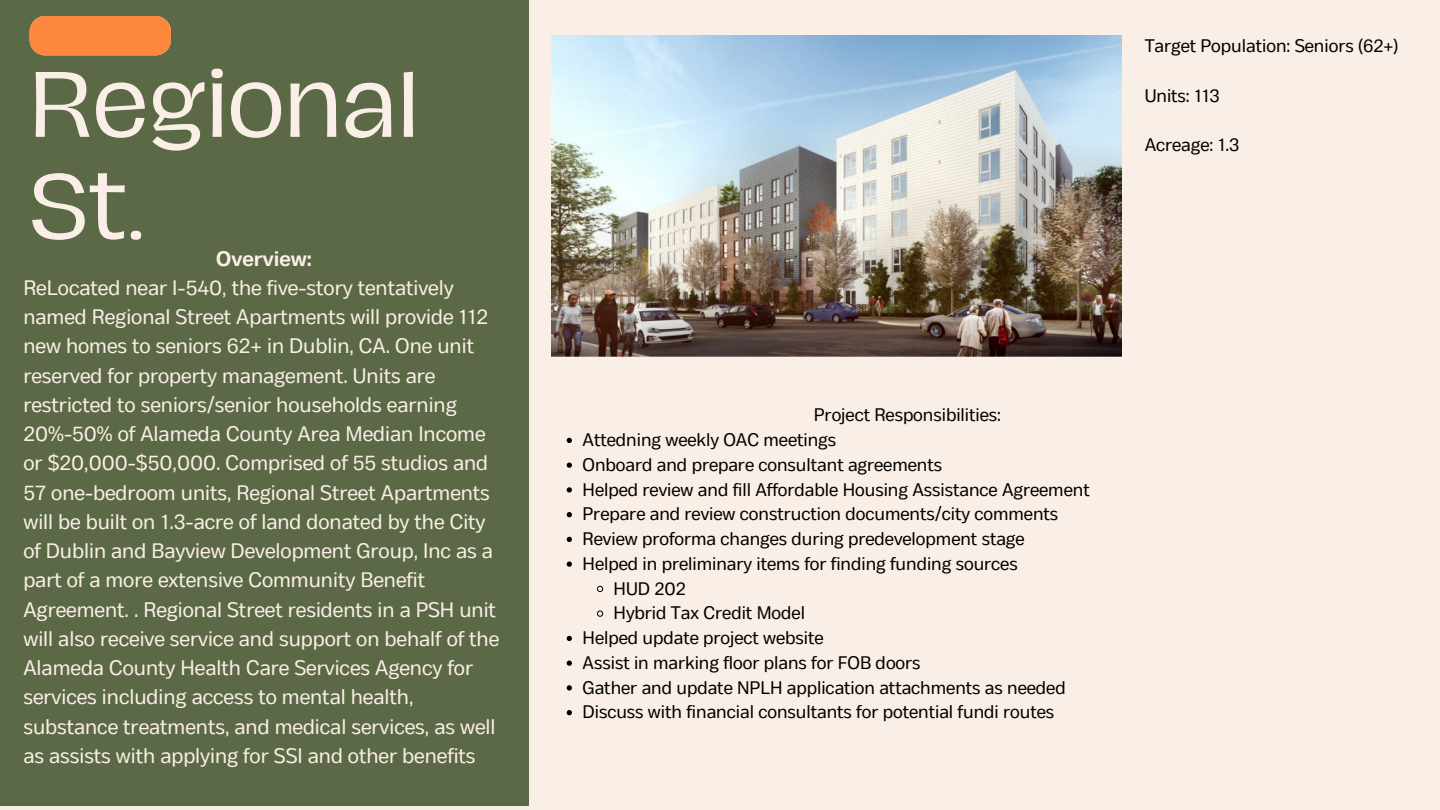
<style>
.page{position:relative;width:1440px;height:810px;background:#faefe6}
.page>*{position:absolute;margin:0;border:0;box-sizing:border-box;transform-origin:0 0}
.t1{font:85px/102px "Hagrid";color:#faefe6}
.t2{font:21px/29.2px "Body Text";color:#faefe6}
.t3{font:700 21px "Body Text";color:#faefe6}
.t4{font:18.2px "Body Text";color:#000}
</style>
<div class="page">
<div style="left:0;top:0;width:528px;height:806px;background:#5b6946"></div>
<div style="left:30px;top:16px;width:141px;height:39px;background:#fd883d"></div>
<img style="left:551px;top:36px;width:571px;height:321px">
<svg style="left:567px;top:438px;width:5px;height:5px"></svg>
<svg style="left:567px;top:463px;width:5px;height:5px"></svg>
<svg style="left:567px;top:487px;width:5px;height:6px"></svg>
<svg style="left:567px;top:512px;width:5px;height:5px"></svg>
<svg style="left:567px;top:537px;width:5px;height:5px"></svg>
<svg style="left:567px;top:562px;width:5px;height:5px"></svg>
<svg style="left:597px;top:585px;width:7px;height:7px"></svg>
<svg style="left:597px;top:610px;width:7px;height:7px"></svg>
<svg style="left:567px;top:636px;width:5px;height:5px"></svg>
<svg style="left:567px;top:661px;width:5px;height:5px"></svg>
<svg style="left:567px;top:685px;width:5px;height:6px"></svg>
<svg style="left:567px;top:710px;width:5px;height:5px"></svg>
<p class="t1" style="left:29px;top:56px;width:391px">Regional<br>St.</p>
<p class="t3" style="left:216px;top:246px;width:97px">Overview:</p>
<p class="t2" style="left:23px;top:275px;width:477px">ReLocated near I-540, the five-story tentatively named Regional Street Apartments will provide 112 new homes to seniors 62+ in Dublin, CA. One unit reserved for property management. Units are restricted to seniors/senior households earning 20%-50% of Alameda County Area Median Income or $20,000-$50,000. Comprised of 55 studios and 57 one-bedroom units, Regional Street Apartments will be built on 1.3-acre of land donated by the City of Dublin and Bayview Development Group, Inc as a part of a more extensive Community Benefit Agreement. . Regional Street residents in a PSH unit will also receive service and support on behalf of the Alameda County Health Care Services Agency for services including access to mental health, substance treatments, and medical services, as well as assists with applying for SSI and other benefits</p>
<p class="t4" style="left:1145px;top:36px;width:255px">Target Population: Seniors (62+)</p>
<p class="t4" style="left:1145px;top:85px;width:77px">Units: 113</p>
<p class="t4" style="left:1145px;top:135px;width:96px">Acreage: 1.3</p>
<p class="t4" style="left:814px;top:404px;width:189px">Project Responsibilities:</p>
<p class="t4" style="left:583px;top:429px;width:255px">Attedning weekly OAC meetings</p>
<p class="t4" style="left:583px;top:454px;width:361px">Onboard and prepare consultant agreements</p>
<p class="t4" style="left:583px;top:479px;width:509px">Helped review and fill Affordable Housing Assistance Agreement</p>
<p class="t4" style="left:583px;top:503px;width:477px">Prepare and review construction documents/city comments</p>
<p class="t4" style="left:583px;top:528px;width:443px">Review proforma changes during predevelopment stage</p>
<p class="t4" style="left:583px;top:553px;width:437px">Helped in preliminary items for finding funding sources</p>
<p class="t4" style="left:614px;top:578px;width:74px">HUD 202</p>
<p class="t4" style="left:614px;top:602px;width:193px">Hybrid Tax Credit Model</p>
<p class="t4" style="left:583px;top:627px;width:243px">Helped update project website</p>
<p class="t4" style="left:583px;top:652px;width:340px">Assist in marking floor plans for FOB doors</p>
<p class="t4" style="left:583px;top:677px;width:485px">Gather and update NPLH application attachments as needed</p>
<p class="t4" style="left:583px;top:701px;width:473px">Discuss with financial consultants for potential fundi routes</p>
</div>
